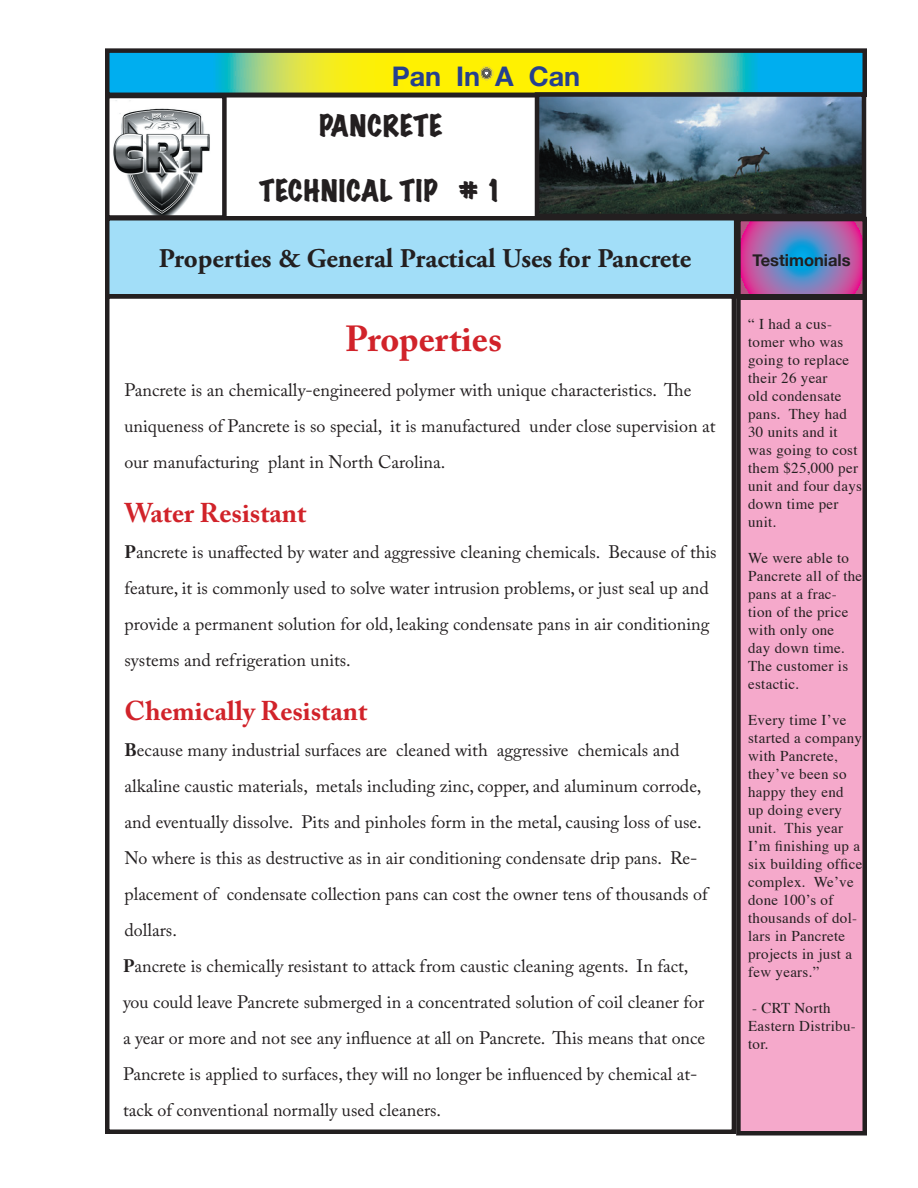
<style>
.page{position:relative;width:918px;height:1188px;background:#fff}
.page>*{position:absolute;margin:0;border:0;box-sizing:border-box;transform-origin:0 0}
.t1{font:700 36px "Adobe Caslon Pro";color:#d1232a}
.t2{font:700 27px "Adobe Garamond Pro";color:#231f20}
.t3{font:700 27px "Adobe Caslon Pro";color:#d1232a}
.t4{font:expanded 27px "Marker Felt";letter-spacing:.035em;color:#231f20}
.t5{font:700 27px "Helvetica Neue";color:#25408f}
.t6{font:18px/36px "Adobe Caslon Pro";color:#231f20}
.t7{font:700 16.5px "Helvetica Neue";color:#231f20}
.t8{font:15px/18px "Times";letter-spacing:.02em;color:#231f20}
.s1{font-weight:700}
</style>
<div class="page">
<svg style="left:110px;top:53px;width:752px;height:39px;background:#9ad569"></svg>
<div style="left:105px;top:48px;width:762px;height:49px;border:4px solid #231f20"></div>
<img style="left:113px;top:100px;width:97px;height:115px">
<div style="left:105px;top:94px;width:122px;height:126px;border:4px solid #231f20"></div>
<img style="left:540px;top:97px;width:321px;height:116px">
<div style="left:535px;top:92px;width:331px;height:126px;border:4px solid #231f20"></div>
<div style="left:224px;top:96px;width:314px;height:123px;border:2px solid #231f20"></div>
<div style="left:107px;top:218px;width:629px;height:78px;background:#a2def8"></div>
<div style="left:105px;top:216px;width:633px;height:82px;border:4px solid #231f20"></div>
<svg style="left:741px;top:222px;width:121px;height:71px;background:#8e70b4"></svg>
<div style="left:736px;top:217px;width:131px;height:81px;border:4px solid #231f20"></div>
<div style="left:738px;top:298px;width:127px;height:835px;background:#f5a9cb"></div>
<div style="left:736px;top:296px;width:131px;height:840px;border:4px solid #231f20"></div>
<div style="left:105px;top:294px;width:631px;height:840px;border:4px solid #231f20"></div>
<h2 class="t5" style="left:392px;top:60px;width:190px">Pan In A Can</h2>
<h2 class="t4" style="left:319px;top:111px;width:124px">PANCRETE</h2>
<h2 class="t4" style="left:259px;top:176px;width:245px">TECHNICAL TIP # 1</h2>
<h2 class="t2" style="left:159px;top:243px;width:534px">Properties &amp; General Practical Uses for Pancrete</h2>
<p class="t7" style="left:752px;top:250px;width:100px">Testimonials</p>
<h1 class="t1" style="left:345px;top:317px;width:159px">Properties</h1>
<p class="t6" style="left:124px;top:372px;width:593px">Pancrete is an chemically-engineered polymer with unique characteristics. The uniqueness of Pancrete is so special, it is manufactured under close supervision at our manufacturing plant in North Carolina.</p>
<h2 class="t3" style="left:124px;top:497px;width:183px">Water Resistant</h2>
<p class="t6" style="left:124px;top:534px;width:594px"><span class="s1">P</span>ancrete is unaffected by water and aggressive cleaning chemicals. Because of this feature, it is commonly used to solve water intrusion problems, or just seal up and provide a permanent solution for old, leaking condensate pans in air conditioning systems and refrigeration units.</p>
<h2 class="t3" style="left:124px;top:695px;width:244px">Chemically Resistant</h2>
<p class="t6" style="left:123px;top:732px;width:586px"><span class="s1">B</span>ecause many industrial surfaces are cleaned with aggressive chemicals and alkaline caustic materials, metals including zinc, copper, and aluminum corrode, and eventually dissolve. Pits and pinholes form in the metal, causing loss of use.<br>No where is this as destructive as in air conditioning condensate drip pans. Re&shy;placement of condensate collection pans can cost the owner tens of thousands of dollars.<br><span class="s1">P</span>ancrete is chemically resistant to attack from caustic cleaning agents. In fact, you could leave Pancrete submerged in a concentrated solution of coil cleaner for a year or more and not see any influence at all on Pancrete. This means that once Pancrete is applied to surfaces, they will no longer be influenced by chemical at&shy;tack of conventional normally used cleaners.</p>
<p class="t8" style="left:748px;top:314px;width:115px">“ I had a cus&shy;tomer who was going to replace their 26 year<br>old condensate pans. They had<br>30 units and it was going to cost them $25,000 per unit and four days down time per unit.</p>
<p class="t8" style="left:748px;top:548px;width:116px">We were able to<br>Pancrete all of the pans at a frac&shy;tion of the price with only one<br>day down time.<br>The customer is estactic.</p>
<p class="t8" style="left:748px;top:710px;width:116px">Every time I’ve started a company with Pancrete, they’ve been so happy they end up doing every unit. This year<br>I’m finishing up a six building office complex. We’ve done 100’s of thousands of dol&shy;lars in Pancrete projects in just a few years.”</p>
<p class="t8" style="left:748px;top:998px;width:109px">- CRT North<br>Eastern Distribu&shy;tor.</p>
</div>
